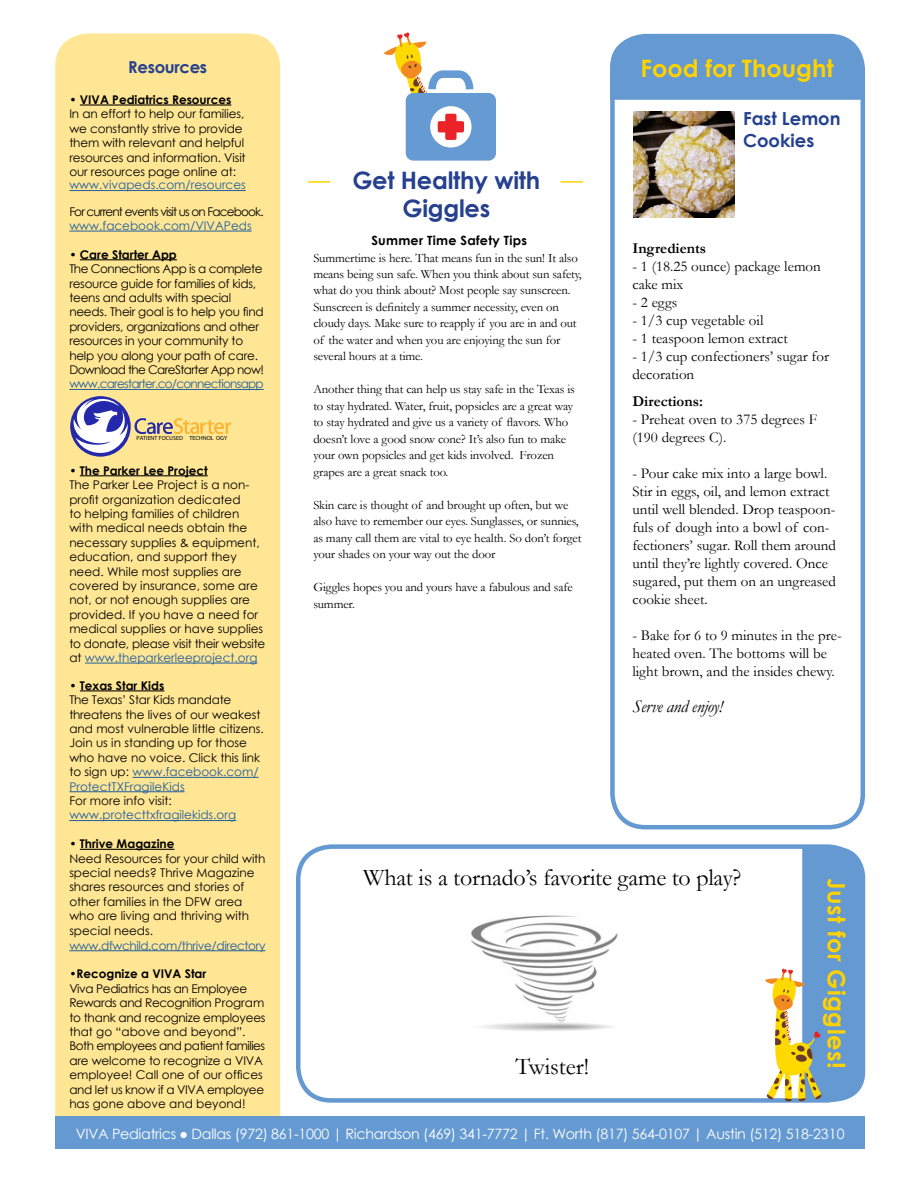
<style>
.page{position:relative;width:918px;height:1188px;background:#fff}
.page>*{position:absolute;margin:0;border:0;box-sizing:border-box;transform-origin:0 0}
.t1{font:24px "Garamond";letter-spacing:-.01em;color:#000}
.t2{font:700 24px "Century Gothic";letter-spacing:.01em;color:#ffd200}
.t3{font:700 24px/28.8px "Century Gothic";letter-spacing:-.01em;color:#25408f;text-align:center}
.t4{font:700 18px/21.6px "Century Gothic";color:#24418f}
.t5{font:italic 18px "Garamond";letter-spacing:-.02em;color:#000}
.t6{font:700 16.5px "Century Gothic";letter-spacing:-.02em;color:#25408f}
.t7{font:15px/18px "Garamond";color:#000}
.t8{font:700 15px "Garamond";color:#000}
.t9{font:14.25px "Century Gothic";letter-spacing:-.02em;color:#fff}
.t10{font:12.75px/16.5px "Garamond";letter-spacing:-.01em;color:#000}
.t11{font:700 12.75px "Century Gothic";letter-spacing:.02em;color:#000}
.t12{font:12px/14.4px "Century Gothic";color:#000}
.t13{font:12px/14.4px "Century Gothic";letter-spacing:-.02em;color:#000}
.t14{font:700 12px "Century Gothic";color:#000}
.t15{font:12px "Century Gothic";color:#215e9e}
.t16{font:12px "Century Gothic";letter-spacing:-.07em;color:#000}
.t17{font:12px "Century Gothic";letter-spacing:-.06em;color:#215e9e}
.t18{font:12px "Century Gothic";letter-spacing:-.03em;color:#215e9e}
.t19{font:6px "Myriad Pro";color:#000}
.s1{font-weight:700}
.s2{color:#215e9e}
</style>
<div class="page">
<div style="left:296px;top:844px;width:566px;height:259px;border:4px solid #6599d2;border-radius:33px"></div>
<div style="left:610px;top:34px;width:255px;height:795px;border:4px solid #6599d2;border-radius:33px"></div>
<div style="left:55px;top:33px;width:225px;height:1083px;background:#ffe694"></div>
<div style="left:55px;top:1116px;width:810px;height:33px;background:#6599d2"></div>
<hr style="left:80px;top:104px;width:151px;height:2px;background:#000">
<hr style="left:69px;top:190px;width:177px;height:1px;background:#215e9e">
<hr style="left:69px;top:231px;width:183px;height:1px;background:#215e9e">
<hr style="left:80px;top:259px;width:97px;height:1px;background:#000">
<hr style="left:69px;top:389px;width:195px;height:1px;background:#215e9e">
<hr style="left:80px;top:475px;width:128px;height:1px;background:#000">
<hr style="left:85px;top:663px;width:172px;height:1px;background:#215e9e">
<hr style="left:80px;top:690px;width:84px;height:1px;background:#000">
<hr style="left:132px;top:777px;width:127px;height:1px;background:#215e9e">
<hr style="left:69px;top:791px;width:116px;height:1px;background:#215e9e">
<hr style="left:69px;top:820px;width:167px;height:1px;background:#215e9e">
<hr style="left:80px;top:849px;width:94px;height:1px;background:#000">
<hr style="left:69px;top:950px;width:196px;height:1px;background:#215e9e">
<div style="left:610px;top:37px;width:251px;height:63px;background:#6599d2"></div>
<svg style="left:765px;top:847px;width:100px;height:256px"></svg>
<img style="left:633px;top:112px;width:102px;height:105px">
<svg style="left:72px;top:396px;width:57px;height:60px"></svg>
<svg style="left:135px;top:418px;width:96px;height:16px;background:#dfc081"></svg>
<img style="left:470px;top:915px;width:148px;height:116px">
<hr style="left:308px;top:181px;width:22px;height:2px;background:#ffd200">
<svg style="left:384px;top:32px;width:110px;height:63px"></svg>
<img style="left:315px;top:95px;width:269px;height:88px">
<h3 class="t6" style="left:128px;top:54px;width:80px">Resources</h3>
<h1 class="t2" style="left:641px;top:50px;width:194px">Food for Thought</h1>
<h2 class="t4" style="left:743px;top:107px;width:99px">Fast Lemon<br>Cookies</h2>
<p class="t14" style="left:69px;top:90px;width:163px">• VIVA Pediatrics Resources</p>
<p class="t12" style="left:69px;top:107px;width:178px">In an effort to help our families, we constantly strive to provide them with relevant and helpful resources and information. Visit our resources page online at:</p>
<p class="t15" style="left:69px;top:177px;width:178px">www.vivapeds.com/resources</p>
<p class="t16" style="left:69px;top:204px;width:196px">For current events visit us on Facebook.</p>
<p class="t15" style="left:69px;top:217px;width:184px">www.facebook.com/VIVAPeds</p>
<p class="t13" style="left:69px;top:247px;width:196px">• <span class="s1">Care Starter App<br></span>The Connections App is a complete resource guide for families of kids, teens and adults with special needs. Their goal is to help you find providers, organizations and other resources in your community to help you along your path of care.<br>Download the CareStarter App now!</p>
<p class="t17" style="left:69px;top:376px;width:196px">www.carestarter.co/connectionsapp</p>
<h1 class="t3" style="left:352px;top:164px;width:189px">Get Healthy with<br>Giggles</h1>
<p class="t11" style="left:371px;top:231px;width:157px">Summer Time Safety Tips</p>
<p class="t10" style="left:313px;top:249px;width:270px">Summertime is here. That means fun in the sun! It also means being sun safe. When you think about sun safety, what do you think about? Most people say sunscreen.<br>Sunscreen is definitely a summer necessity, even on cloudy days. Make sure to reapply if you are in and out of the water and when you are enjoying the sun for several hours at a time.</p>
<p class="t10" style="left:313px;top:381px;width:263px">Another thing that can help us stay safe in the Texas is to stay hydrated. Water, fruit, popsicles are a great way to stay hydrated and give us a variety of flavors. Who doesn’t love a good snow cone? It’s also fun to make your own popsicles and get kids involved. Frozen grapes are a great snack too.</p>
<p class="t10" style="left:313px;top:496px;width:270px">Skin care is thought of and brought up often, but we also have to remember our eyes. Sunglasses, or sunnies, as many call them are vital to eye health. So don’t forget your shades on your way out the door</p>
<p class="t10" style="left:313px;top:579px;width:261px">Giggles hopes you and yours have a fabulous and safe summer.</p>
<p class="t8" style="left:632px;top:238px;width:75px">Ingredients</p>
<p class="t7" style="left:632px;top:257px;width:190px">- 1 (18.25 ounce) package lemon cake mix</p>
<p class="t7" style="left:632px;top:293px;width:46px">- 2 eggs</p>
<p class="t7" style="left:632px;top:311px;width:133px">- 1/3 cup vegetable oil</p>
<p class="t7" style="left:632px;top:329px;width:157px">- 1 teaspoon lemon extract</p>
<p class="t7" style="left:632px;top:347px;width:198px">- 1/3 cup confectioners’ sugar for decoration</p>
<p class="t8" style="left:632px;top:391px;width:72px">Directions:</p>
<p class="t7" style="left:632px;top:410px;width:186px">- Preheat oven to 375 degrees F (190 degrees C).</p>
<p class="t7" style="left:632px;top:464px;width:205px">- Pour cake mix into a large bowl.<br>Stir in eggs, oil, and lemon extract until well blended. Drop teaspoon&shy;fuls of dough into a bowl of con&shy;fectioners’ sugar. Roll them around until they’re lightly covered. Once sugared, put them on an ungreased cookie sheet.</p>
<p class="t7" style="left:632px;top:626px;width:211px">- Bake for 6 to 9 minutes in the pre&shy;heated oven. The bottoms will be light brown, and the insides chewy.</p>
<h2 class="t5" style="left:632px;top:694px;width:92px">Serve and enjoy!</h2>
<p class="t19" style="left:137px;top:435px;width:92px">PATIENT FOCUSED TECHNOL OGY</p>
<p class="t14" style="left:69px;top:461px;width:140px">• The Parker Lee Project</p>
<p class="t12" style="left:69px;top:477px;width:197px">The Parker Lee Project is a non&shy;profit organization dedicated<br>to helping families of children with medical needs obtain the necessary supplies &amp; equipment, education, and support they need. While most supplies are covered by insurance, some are not, or not enough supplies are provided. If you have a need for medical supplies or have supplies to donate, please visit their website at <span class="s2">www.theparkerleeproject.org</span></p>
<p class="t14" style="left:69px;top:676px;width:97px">• Texas Star Kids</p>
<p class="t12" style="left:69px;top:692px;width:196px">The Texas’ Star Kids mandate threatens the lives of our weakest and most vulnerable little citizens.<br>Join us in standing up for those who have no voice. Click this link to sign up: <span class="s2">www.facebook.com/<br>ProtectTXFragileKids</span></p>
<p class="t12" style="left:69px;top:793px;width:104px">For more info visit:</p>
<p class="t15" style="left:69px;top:807px;width:168px">www.protecttxfragilekids.org</p>
<p class="t14" style="left:69px;top:835px;width:107px">• Thrive Magazine</p>
<p class="t12" style="left:69px;top:851px;width:198px">Need Resources for your child with special needs? Thrive Magazine shares resources and stories of other families in the DFW area who are living and thriving with special needs.</p>
<p class="t18" style="left:69px;top:937px;width:198px">www.dfwchild.com/thrive/directory</p>
<p class="t14" style="left:69px;top:965px;width:139px">•Recognize a VIVA Star</p>
<p class="t13" style="left:69px;top:981px;width:198px">Viva Pediatrics has an Employee<br>Rewards and Recognition Program to thank and recognize employees that go “above and beyond”.<br>Both employees and patient families are welcome to recognize a VIVA employee! Call one of our offices and let us know if a VIVA employee has gone above and beyond!</p>
<h1 class="t1" style="left:363px;top:861px;width:380px">What is a tornado’s favorite game to play?</h1>
<h1 class="t2" style="left:855px;top:878px;width:192px;rotate:90deg">Just for Giggles!</h1>
<h1 class="t1" style="left:515px;top:1050px;width:75px">Twister!</h1>
<p class="t9" style="left:76px;top:1124px;width:770px">VIVA Pediatrics ● Dallas (972) 861-1000 | Richardson (469) 341-7772 | Ft. Worth (817) 564-0107 | Austin (512) 518-2310</p>
</div>
